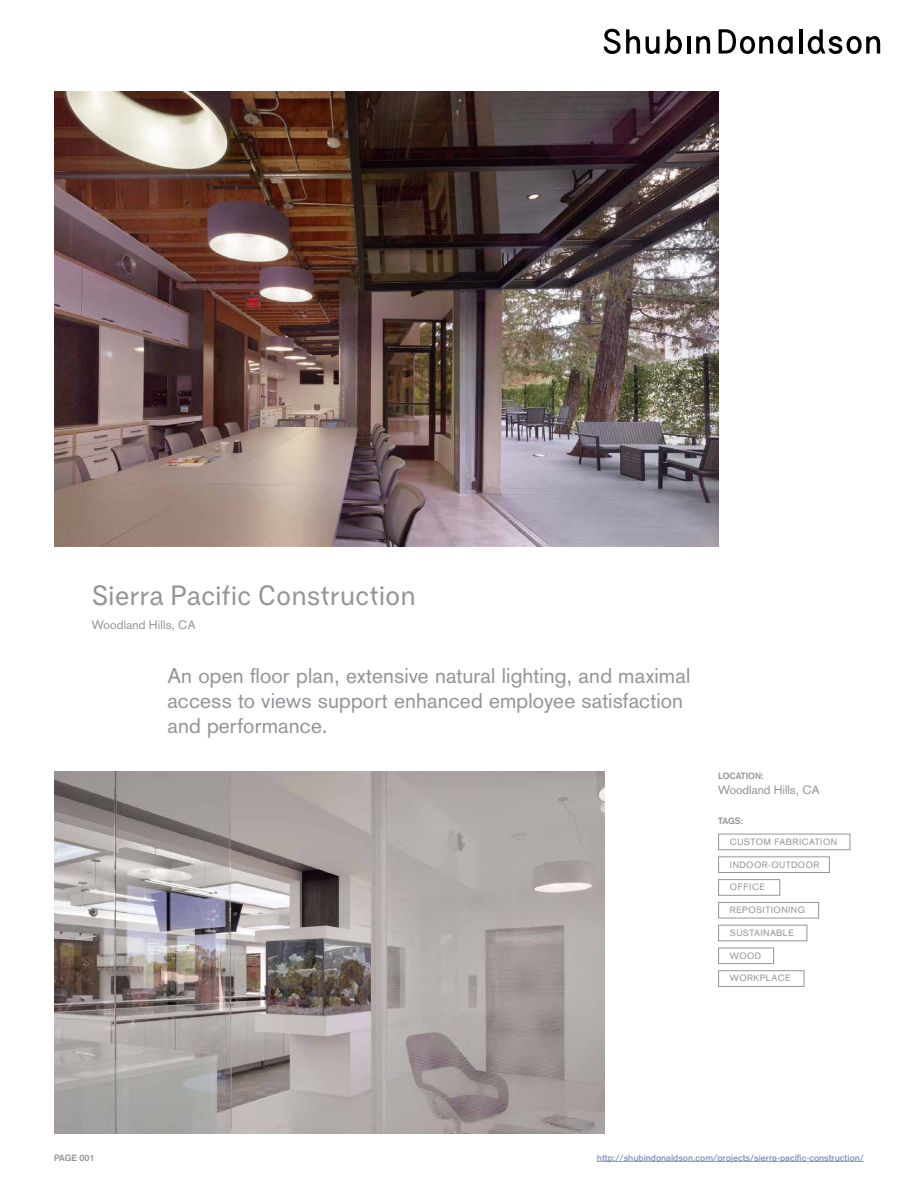
<style>
.page{position:relative;width:918px;height:1188px;background:#fff}
.page>*{position:absolute;margin:0;border:0;box-sizing:border-box;transform-origin:0 0}
.t1{font:27px "BC Falster Grotesk RB";letter-spacing:-.005em;color:#939598}
.t2{font:21px/25.2px "Akzidenz Grotesk";letter-spacing:.01em;color:#939598}
.t3{font:12px "Akzidenz Grotesk";color:#939598}
.t4{font:9px "Akzidenz Grotesk";letter-spacing:.05em;color:#939598}
.t5{font:700 9px "Akzidenz Grotesk";color:#879bc6}
.t6{font:700 9px "Akzidenz Grotesk";color:#939598}
</style>
<div class="page">
<hr style="left:597px;top:1161px;width:267px;height:1px;background:#879bc6">
<img style="left:54px;top:92px;width:664px;height:454px">
<svg style="left:604px;top:29px;width:36px;height:25px"></svg>
<hr style="left:687px;top:36px;width:3px;height:18px;background:#000">
<hr style="left:799px;top:29px;width:4px;height:25px;background:#000">
<svg style="left:646px;top:29px;width:36px;height:25px"></svg>
<svg style="left:696px;top:36px;width:14px;height:18px"></svg>
<svg style="left:719px;top:29px;width:74px;height:25px"></svg>
<svg style="left:808px;top:29px;width:72px;height:25px"></svg>
<div style="left:718px;top:925px;width:89px;height:16px;border:1px solid #939598"></div>
<div style="left:718px;top:902px;width:101px;height:16px;border:1px solid #939598"></div>
<div style="left:718px;top:970px;width:86px;height:17px;border:1px solid #939598"></div>
<div style="left:718px;top:879px;width:62px;height:17px;border:1px solid #939598"></div>
<div style="left:718px;top:834px;width:132px;height:16px;border:1px solid #939598"></div>
<div style="left:718px;top:856px;width:112px;height:17px;border:1px solid #939598"></div>
<div style="left:718px;top:948px;width:56px;height:16px;border:1px solid #939598"></div>
<img style="left:54px;top:771px;width:551px;height:363px">
<p class="t1" style="left:92px;top:579px;width:326px">Sierra Pacific Construction</p>
<p class="t3" style="left:92px;top:618px;width:105px">Woodland Hills, CA</p>
<p class="t6" style="left:54px;top:1152px;width:42px">PAGE 001</p>
<p class="t2" style="left:167px;top:663px;width:525px">An open floor plan, extensive natural lighting, and maximal access to views support enhanced employee satisfaction and performance.</p>
<p class="t6" style="left:718px;top:771px;width:47px">LOCATION:</p>
<p class="t3" style="left:718px;top:783px;width:103px">Woodland Hills, CA</p>
<p class="t6" style="left:718px;top:816px;width:27px">TAGS:</p>
<p class="t4" style="left:730px;top:836px;width:109px">CUSTOM FABRICATION</p>
<p class="t4" style="left:730px;top:859px;width:91px">INDOOR-OUTDOOR</p>
<p class="t4" style="left:730px;top:882px;width:37px">OFFICE</p>
<p class="t4" style="left:730px;top:905px;width:77px">REPOSITIONING</p>
<p class="t4" style="left:730px;top:927px;width:65px">SUSTAINABLE</p>
<p class="t4" style="left:730px;top:950px;width:33px">WOOD</p>
<p class="t4" style="left:730px;top:973px;width:62px">WORKPLACE</p>
<p class="t5" style="left:597px;top:1152px;width:269px">http://shubindonaldson.com/projects/sierra-pacific-construction/</p>
</div>
